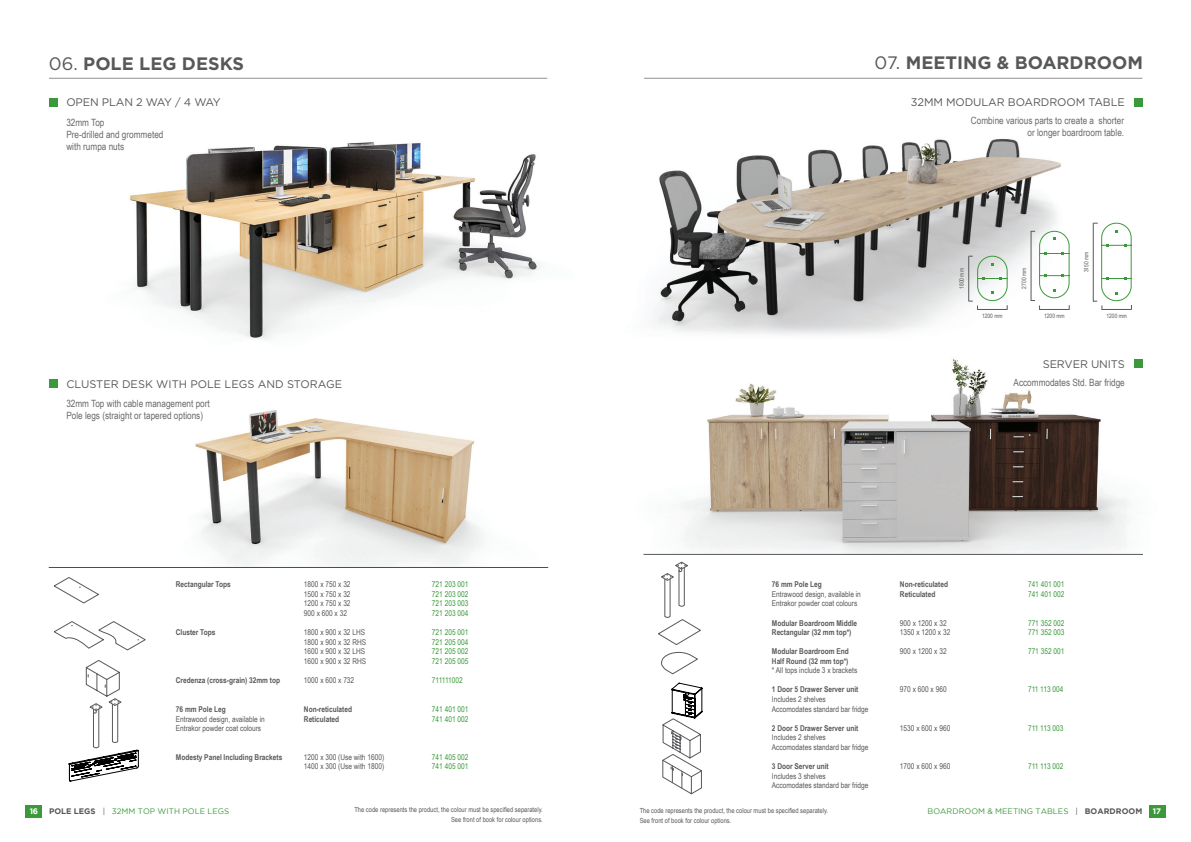
<style>
.page{position:relative;width:1191px;height:842px;background:#fff}
.page>*{position:absolute;margin:0;border:0;box-sizing:border-box;transform-origin:0 0}
.t1{font:700 18px "Gotham";color:#57585a}
.t2{font:11px "Gotham";letter-spacing:-.01em;color:#57585a}
.t3{font:10px/12px "Arial Narrow";color:#69696c}
.t4{font:8px/9.6px "Arial Narrow";color:#57585a}
.t5{font:700 8px "Arial Narrow";color:#57585a}
.t6{font:8px "Arial Narrow";color:#3a9a3b}
.t7{font:8px "Gotham";letter-spacing:.005em;color:#3a9a3b}
.t8{font:8px "Arial Narrow";letter-spacing:-.03em;color:#3a9a3b}
.t9{font:700 8px "Gotham";color:#fff}
.t10{font:7px/10px "Arial Narrow";letter-spacing:.005em;color:#57585a}
.t11{font:6px "Arial Narrow";color:#57585a}
.s1{font-weight:400}
.s2{font-weight:700;color:#57585a}
.s3{color:#57585a}
</style>
<div class="page">
<div style="left:26px;top:805px;width:16px;height:13px;background:#3a9a3b"></div>
<div style="left:1148px;top:805px;width:17px;height:13px;background:#3a9a3b"></div>
<hr style="left:49px;top:78px;width:498px;height:1px;background:#231f20">
<hr style="left:644px;top:78px;width:498px;height:1px;background:#231f20">
<div style="left:1133px;top:98px;width:9px;height:9px;background:#3a9a3b"></div>
<img style="left:195px;top:410px;width:289px;height:157px">
<img style="left:49px;top:98px;width:492px;height:242px">
<svg style="left:54px;top:621px;width:92px;height:29px"></svg>
<svg style="left:54px;top:577px;width:45px;height:26px"></svg>
<div style="left:49px;top:379px;width:8px;height:9px;background:#3a9a3b"></div>
<hr style="left:49px;top:567px;width:499px;height:1px;background:#4b4c4d">
<img style="left:644px;top:359px;width:499px;height:195px">
<div style="left:1134px;top:360px;width:9px;height:8px;background:#3a9a3b"></div>
<img style="left:644px;top:78px;width:434px;height:257px">
<svg style="left:968px;top:256px;width:40px;height:54px"></svg>
<svg style="left:1030px;top:231px;width:40px;height:79px"></svg>
<svg style="left:1093px;top:223px;width:39px;height:87px"></svg>
<svg style="left:661px;top:652px;width:37px;height:22px"></svg>
<svg style="left:658px;top:562px;width:43px;height:83px"></svg>
<hr style="left:643px;top:554px;width:500px;height:1px;background:#57585a">
<svg style="left:662px;top:683px;width:40px;height:111px"></svg>
<svg style="left:69px;top:660px;width:70px;height:121px"></svg>
<h1 class="t1" style="left:49px;top:52px;width:197px"><span class="s1">06.</span> POLE LEG DESKS</h1>
<h2 class="t2" style="left:66px;top:95px;width:156px">OPEN PLAN 2 WAY / 4 WAY</h2>
<p class="t3" style="left:66px;top:116px;width:99px">32mm Top<br>Pre-drilled and grommeted with rumpa nuts</p>
<h2 class="t2" style="left:66px;top:377px;width:277px">CLUSTER DESK WITH POLE LEGS AND STORAGE</h2>
<p class="t3" style="left:66px;top:397px;width:145px">32mm Top with cable management port<br>Pole legs (straight or tapered options)</p>
<p class="t5" style="left:176px;top:578px;width:56px">Rectangular Tops</p>
<p class="t4" style="left:304px;top:579px;width:48px">1800 x 750 x 32</p>
<p class="t6" style="left:432px;top:579px;width:38px">721 203 001</p>
<p class="t4" style="left:304px;top:589px;width:48px">1500 x 750 x 32</p>
<p class="t6" style="left:432px;top:588px;width:38px">721 203 002</p>
<p class="t4" style="left:304px;top:598px;width:48px">1200 x 750 x 32</p>
<p class="t6" style="left:432px;top:598px;width:38px">721 203 003</p>
<p class="t4" style="left:304px;top:608px;width:45px">900 x 600 x 32</p>
<p class="t6" style="left:432px;top:607px;width:38px">721 203 004</p>
<p class="t5" style="left:176px;top:626px;width:41px">Cluster Tops</p>
<p class="t4" style="left:304px;top:627px;width:63px">1800 x 900 x 32 LHS</p>
<p class="t6" style="left:432px;top:627px;width:38px">721 205 001</p>
<p class="t4" style="left:304px;top:637px;width:64px">1800 x 900 x 32 RHS</p>
<p class="t6" style="left:432px;top:636px;width:38px">721 205 004</p>
<p class="t4" style="left:304px;top:646px;width:63px">1600 x 900 x 32 LHS</p>
<p class="t6" style="left:432px;top:646px;width:38px">721 205 002</p>
<p class="t4" style="left:304px;top:656px;width:64px">1600 x 900 x 32 RHS</p>
<p class="t6" style="left:432px;top:655px;width:38px">721 205 005</p>
<p class="t5" style="left:176px;top:674px;width:106px">Credenza (cross-grain) 32mm top</p>
<p class="t4" style="left:304px;top:675px;width:52px">1000 x 600 x 732</p>
<p class="t8" style="left:432px;top:675px;width:32px">711111002</p>
<p class="t5" style="left:176px;top:703px;width:51px">76 mm Pole Leg</p>
<p class="t5" style="left:304px;top:703px;width:50px">Non-reticulated</p>
<p class="t6" style="left:432px;top:703px;width:38px">741 401 001</p>
<p class="t4" style="left:176px;top:713px;width:90px">Entrawood design, available in</p>
<p class="t5" style="left:304px;top:713px;width:37px">Reticulated</p>
<p class="t6" style="left:432px;top:713px;width:38px">741 401 002</p>
<p class="t4" style="left:176px;top:723px;width:87px">Entrakor powder coat colours</p>
<p class="t5" style="left:176px;top:751px;width:108px">Modesty Panel Including Brackets</p>
<p class="t4" style="left:304px;top:752px;width:82px">1200 x 300 (Use with 1600)</p>
<p class="t6" style="left:432px;top:751px;width:38px">741 405 002</p>
<p class="t4" style="left:304px;top:761px;width:82px">1400 x 300 (Use with 1800)</p>
<p class="t6" style="left:432px;top:761px;width:38px">741 405 001</p>
<h1 class="t1" style="left:874px;top:51px;width:270px"><span class="s1">07.</span> MEETING &amp; BOARDROOM</h1>
<h2 class="t2" style="left:911px;top:95px;width:215px">32MM MODULAR BOARDROOM TABLE</h2>
<p class="t3" style="left:971px;top:114px;width:155px;text-align:right">Combine various parts to create a shorter or longer boardroom table.</p>
<p class="t11" style="left:957px;top:289px;width:22px;rotate:-90deg">1800 mm</p>
<p class="t11" style="left:982px;top:312px;width:22px">1200 mm</p>
<p class="t11" style="left:1019px;top:288px;width:22px;rotate:-90deg">2700 mm</p>
<p class="t11" style="left:1081px;top:272px;width:22px;rotate:-90deg">3150 mm</p>
<p class="t11" style="left:1044px;top:312px;width:22px">1200 mm</p>
<p class="t11" style="left:1106px;top:312px;width:22px">1200 mm</p>
<h2 class="t2" style="left:1042px;top:358px;width:84px">SERVER UNITS</h2>
<p class="t3" style="left:1013px;top:376px;width:113px">Accommodates Std. Bar fridge</p>
<p class="t5" style="left:772px;top:578px;width:51px">76 mm Pole Leg</p>
<p class="t5" style="left:900px;top:578px;width:50px">Non-reticulated</p>
<p class="t6" style="left:1028px;top:579px;width:38px">741 401 001</p>
<p class="t4" style="left:772px;top:589px;width:90px">Entrawood design, available in</p>
<p class="t5" style="left:900px;top:588px;width:37px">Reticulated</p>
<p class="t6" style="left:1028px;top:588px;width:38px">741 401 002</p>
<p class="t4" style="left:772px;top:598px;width:87px">Entrakor powder coat colours</p>
<p class="t5" style="left:772px;top:617px;width:87px">Modular Boardroom Middle</p>
<p class="t4" style="left:900px;top:618px;width:48px">900 x 1200 x 32</p>
<p class="t6" style="left:1028px;top:617px;width:38px">771 352 002</p>
<p class="t5" style="left:772px;top:626px;width:81px">Rectangular (32 mm top*)</p>
<p class="t4" style="left:900px;top:627px;width:52px">1350 x 1200 x 32</p>
<p class="t6" style="left:1028px;top:627px;width:38px">771 352 003</p>
<p class="t5" style="left:772px;top:646px;width:78px">Modular Boardroom End</p>
<p class="t4" style="left:900px;top:646px;width:48px">900 x 1200 x 32</p>
<p class="t6" style="left:1028px;top:646px;width:38px">771 352 001</p>
<p class="t5" style="left:772px;top:655px;width:78px">Half Round (32 mm top*)</p>
<p class="t4" style="left:772px;top:665px;width:87px">* All tops include 3 x brackets</p>
<p class="t5" style="left:772px;top:683px;width:88px">1 Door 5 Drawer Server unit</p>
<p class="t4" style="left:900px;top:684px;width:48px">970 x 600 x 960</p>
<p class="t6" style="left:1028px;top:684px;width:37px">711 113 004</p>
<p class="t4" style="left:772px;top:694px;width:98px">Includes 2 shelves<br>Accomodates standard bar fridge</p>
<p class="t5" style="left:772px;top:722px;width:88px">2 Door 5 Drawer Server unit</p>
<p class="t4" style="left:900px;top:723px;width:52px">1530 x 600 x 960</p>
<p class="t6" style="left:1028px;top:722px;width:37px">711 113 003</p>
<p class="t4" style="left:772px;top:732px;width:98px">Includes 2 shelves<br>Accomodates standard bar fridge</p>
<p class="t5" style="left:772px;top:760px;width:58px">3 Door Server unit</p>
<p class="t4" style="left:900px;top:761px;width:52px">1700 x 600 x 960</p>
<p class="t6" style="left:1028px;top:760px;width:37px">711 113 002</p>
<p class="t4" style="left:772px;top:771px;width:98px">Includes 3 shelves<br>Accomodates standard bar fridge</p>
<p class="t7" style="left:49px;top:806px;width:182px"><span class="s2">POLE LEGS</span> <span class="s3">|</span> 32MM TOP WITH POLE LEGS</p>
<p class="t9" style="left:30px;top:807px;width:10px">16</p>
<p class="t10" style="left:354px;top:805px;width:190px">The code represents the product, the colour must be specified separately.</p>
<p class="t9" style="left:1153px;top:807px;width:10px">17</p>
<p class="t10" style="left:451px;top:815px;width:93px">See front of book for colour options.</p>
<p class="t10" style="left:639px;top:805px;width:190px">The code represents the product, the colour must be specified separately.<br>See front of book for colour options.</p>
<p class="t7" style="left:927px;top:807px;width:216px">BOARDROOM &amp; MEETING TABLES <span class="s3">|</span> <span class="s2">BOARDROOM</span></p>
</div>
